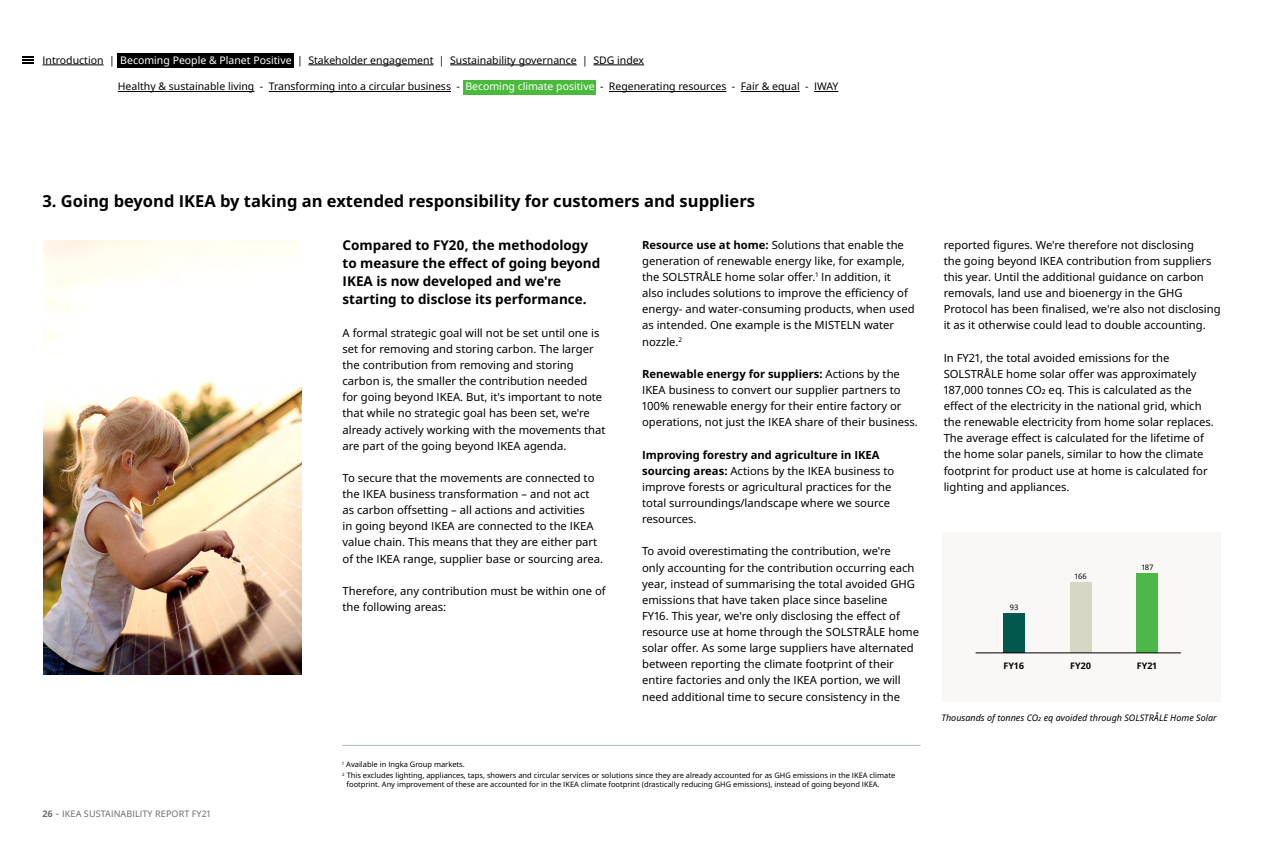
<style>
.page{position:relative;width:1263px;height:851px;background:#fff}
.page>*{position:absolute;margin:0;border:0;box-sizing:border-box;transform-origin:0 0}
.t1{font:700 16.5px "Noto IKEA Latin";color:#000}
.t2{font:700 13.5px/18px "Noto IKEA Latin";color:#000}
.t3{font:11.25px/16px "Noto IKEA Latin";color:#000}
.t4{font:10.5px "Noto IKEA Latin";color:#000}
.t5{font:italic 9px "Noto IKEA Latin";color:#000}
.t6{font:9px "Noto IKEA Latin";letter-spacing:.01em;color:#6d6e71}
.t7{font:700 9px "Noto IKEA Latin";color:#000}
.t8{font:7.5px/11.1px "Noto IKEA Latin";color:#000}
.s1{color:#fff}
.s2{font-weight:700}
.s3{font-size:10.5px}
</style>
<div class="page">
<div style="left:118px;top:54px;width:176px;height:14px;background:#000"></div>
<hr style="left:43px;top:65px;width:61px;height:1px;background:#000">
<hr style="left:308px;top:65px;width:125px;height:1px;background:#000">
<hr style="left:450px;top:65px;width:127px;height:1px;background:#000">
<hr style="left:593px;top:65px;width:51px;height:1px;background:#000">
<svg style="left:23px;top:56px;width:11px;height:8px"></svg>
<div style="left:463px;top:80px;width:133px;height:14px;background:#4bb93d"></div>
<hr style="left:118px;top:91px;width:136px;height:1px;background:#000">
<hr style="left:269px;top:91px;width:182px;height:1px;background:#000">
<hr style="left:609px;top:91px;width:117px;height:1px;background:#000">
<hr style="left:741px;top:91px;width:59px;height:1px;background:#000">
<svg style="left:814px;top:91px;width:24px;height:1px"></svg>
<div style="left:942px;top:532px;width:279px;height:170px;background:#f9f8f6"></div>
<img style="left:43px;top:241px;width:258px;height:433px">
<div style="left:1137px;top:573px;width:21px;height:79px;background:#4db748"></div>
<div style="left:1004px;top:613px;width:21px;height:39px;background:#00594c"></div>
<div style="left:1070px;top:581px;width:21px;height:71px;background:#d6d7c5"></div>
<hr style="left:976px;top:652px;width:205px;height:1px;background:#000">
<hr style="left:342px;top:744px;width:579px;height:1px;background:#b0b9bd">
<p class="t4" style="left:43px;top:53px;width:603px">Introduction | <span class="s1">Becoming People &amp; Planet Positive</span> | Stakeholder engagement | Sustainability governance | SDG index</p>
<p class="t4" style="left:118px;top:79px;width:722px">Healthy &amp; sustainable living - Transforming into a circular business - <span class="s1">Becoming climate positive</span> - Regenerating resources - Fair &amp; equal - IWAY</p>
<h1 class="t1" style="left:43px;top:190px;width:714px">3. Going beyond IKEA by taking an extended responsibility for customers and suppliers</h1>
<p class="t2" style="left:343px;top:236px;width:259px">Compared to FY20, the methodology to measure the effect of going beyond IKEA is now developed and we're starting to disclose its performance.</p>
<p class="t3" style="left:343px;top:324px;width:264px">A formal strategic goal will not be set until one is set for removing and storing carbon. The larger the contribution from removing and storing carbon is, the smaller the contribution needed for going beyond IKEA. But, it's important to note that while no strategic goal has been set, we're already actively working with the movements that are part of the going beyond IKEA agenda.</p>
<p class="t3" style="left:343px;top:469px;width:262px">To secure that the movements are connected to the IKEA business transformation – and not act as carbon offsetting – all actions and activities<br>in going beyond IKEA are connected to the IKEA value chain. This means that they are either part of the IKEA range, supplier base or sourcing area.</p>
<p class="t3" style="left:343px;top:582px;width:265px">Therefore, any contribution must be within one of the following areas:</p>
<p class="t3" style="left:642px;top:236px;width:274px"><span class="s2">Resource use at home:</span> Solutions that enable the generation of renewable energy like, for example, the SOLSTRÅLE home solar offer.<sup>1</sup> In addition, it also includes solutions to improve the efficiency of energy- and water-consuming products, when used as intended. One example is the MISTELN water nozzle.<sup>2</sup></p>
<p class="t3" style="left:642px;top:365px;width:277px"><span class="s2">Renewable energy for suppliers:</span> Actions by the IKEA business to convert our supplier partners to 100% renewable energy for their entire factory or operations, not just the IKEA share of their business.</p>
<p class="t3" style="left:642px;top:446px;width:254px"><span class="s2">Improving forestry and agriculture in IKEA sourcing areas:</span> Actions by the IKEA business to improve forests or agricultural practices for the total surroundings/landscape where we source resources.</p>
<p class="t3" style="left:642px;top:542px;width:278px">To avoid overestimating the contribution, we're<br>only accounting for the contribution occurring each year, instead of summarising the total avoided GHG emissions that have taken place since baseline<br>FY16. This year, we're only disclosing the effect of resource use at home through the SOLSTRÅLE home solar offer. As some large suppliers have alternated between reporting the climate footprint of their entire factories and only the IKEA portion, we will need additional time to secure consistency in the</p>
<p class="t6" style="left:43px;top:807px;width:170px"><span class="s2">26</span> <span class="s3">-</span> IKEA SUSTAINABILITY REPORT FY21</p>
<p class="t8" style="left:342px;top:758px;width:554px"><sup>1</sup> Available in Ingka Group markets.<br><sup>2</sup> This excludes lighting, appliances, taps, showers and circular services or solutions since they are already accounted for as GHG emissions in the IKEA climate</p>
<p class="t8" style="left:347px;top:778px;width:535px">footprint. Any improvement of these are accounted for in the IKEA climate footprint (drastically reducing GHG emissions), instead of going beyond IKEA.</p>
<p class="t3" style="left:944px;top:236px;width:278px">reported figures. We're therefore not disclosing<br>the going beyond IKEA contribution from suppliers this year. Until the additional guidance on carbon removals, land use and bioenergy in the GHG Protocol has been finalised, we're also not disclosing it as it otherwise could lead to double accounting.</p>
<p class="t3" style="left:944px;top:349px;width:272px">In FY21, the total avoided emissions for the SOLSTRÅLE home solar offer was approximately 187,000 tonnes CO2 eq. This is calculated as the effect of the electricity in the national grid, which the renewable electricity from home solar replaces.<br>The average effect is calculated for the lifetime of the home solar panels, similar to how the climate footprint for product use at home is calculated for lighting and appliances.</p>
<p class="t8" style="left:1010px;top:601px;width:10px">93</p>
<p class="t8" style="left:1075px;top:570px;width:13px">166</p>
<p class="t8" style="left:1142px;top:561px;width:13px">187</p>
<p class="t7" style="left:1004px;top:659px;width:22px">FY16</p>
<p class="t7" style="left:1070px;top:659px;width:23px">FY20</p>
<p class="t7" style="left:1137px;top:659px;width:22px">FY21</p>
<p class="t5" style="left:941px;top:711px;width:277px">Thousands of tonnes CO2 eq avoided through SOLSTRÅLE Home Solar</p>
</div>
